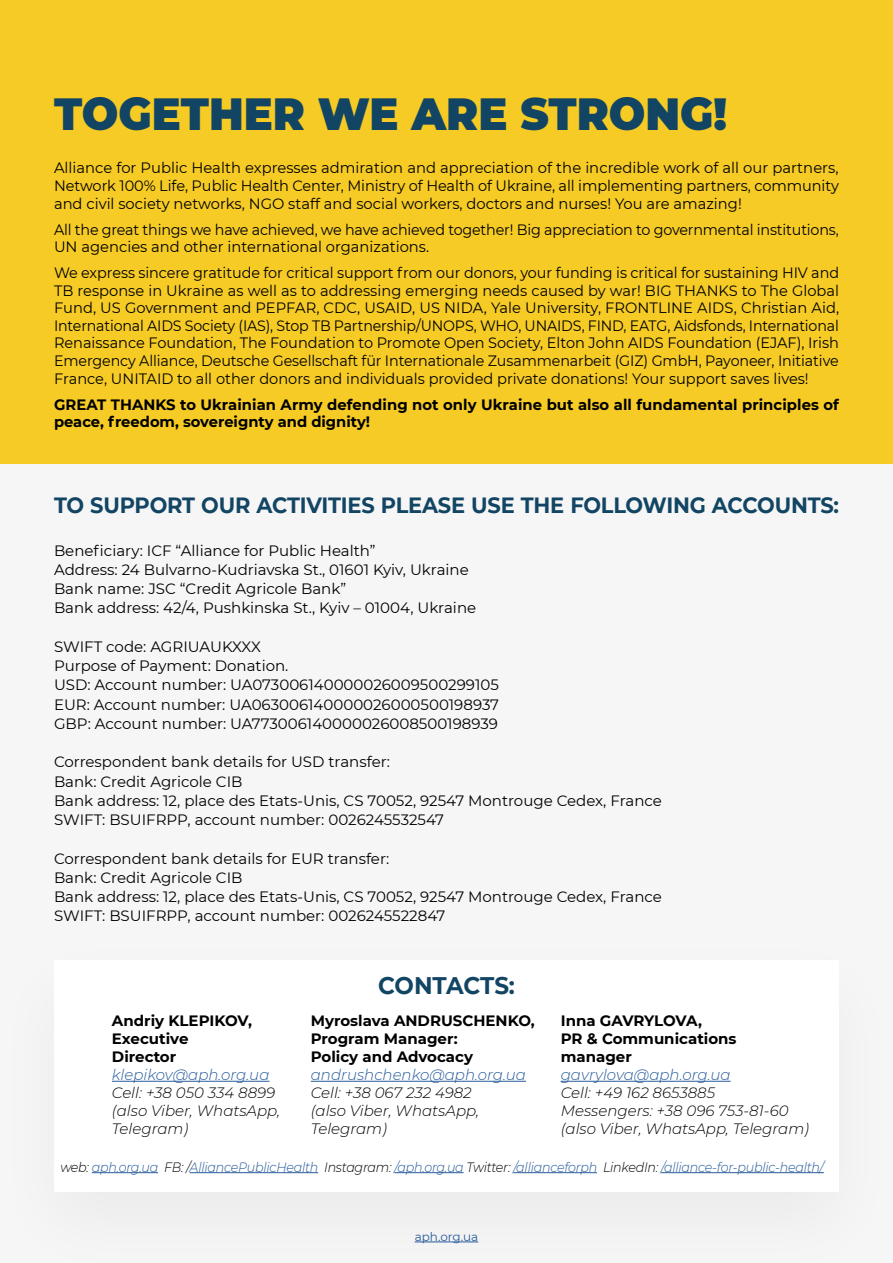
<style>
.page{position:relative;width:893px;height:1263px;background:#f6f6f6}
.page>*{position:absolute;margin:0;border:0;box-sizing:border-box;transform-origin:0 0}
.t1{font:900 45px "Montserrat";color:#124563;scale:.96 1}
.t2{font:700 24px "Montserrat";letter-spacing:-.005em;color:#124563;scale:.96 1}
.t3{font:700 22.05px "Montserrat";letter-spacing:-.01em;color:#124563;scale:.95 1}
.t4{font:15px/19.2px "Montserrat";color:#000}
.t5{font:15px/17.5px "Montserrat";color:#000;text-align:justify;scale:.96 1}
.t6{font:700 15px/18px "Montserrat";color:#000}
.t7{font:italic 300 15px/18px "Montserrat";color:#000}
.t8{font:15px/17.5px "Montserrat";color:#000;scale:.95 1}
.t9{font:italic 300 15px "Montserrat";color:#275b9b}
.t10{font:italic 300 13.5px "Montserrat";letter-spacing:-.02em;color:#275b9b;scale:.94 1}
.t11{font:12px "Montserrat";color:#275b9b}
.s1{color:#000}
</style>
<div class="page">
<div style="left:0;top:0;width:893px;height:463px;background:#f6cb26"></div>
<div style="left:54px;top:960px;width:785px;height:231px;background:#fff"></div>
<hr style="left:112px;top:1081px;width:157px;height:1px;background:#275b9b">
<hr style="left:311px;top:1081px;width:215px;height:1px;background:#275b9b">
<hr style="left:92px;top:1172px;width:66px;height:1px;background:#275b9b">
<hr style="left:190px;top:1172px;width:128px;height:1px;background:#275b9b">
<hr style="left:394px;top:1172px;width:70px;height:1px;background:#275b9b">
<hr style="left:513px;top:1172px;width:84px;height:1px;background:#275b9b">
<hr style="left:661px;top:1172px;width:163px;height:1px;background:#275b9b">
<hr style="left:561px;top:1081px;width:170px;height:1px;background:#275b9b">
<hr style="left:415px;top:1241px;width:63px;height:1px;background:#275b9b">
<h1 class="t1" style="left:54px;top:81px;width:703px">TOGETHER WE ARE STRONG!</h1>
<p class="t4" style="left:54px;top:159px;width:786px;line-height:17.5px;text-align:justify">Alliance for Public Health expresses admiration and appreciation of the incredible work of all our partners, Network 100% Life, Public Health Center, Ministry of Health of Ukraine, all implementing partners, community and civil society networks, NGO staff and social workers, doctors and nurses! You are amazing!</p>
<p class="t8" style="left:54px;top:220px;width:828px">All the great things we have achieved, we have achieved together! Big appreciation to governmental institutions,<br>UN agencies and other international organizations.</p>
<p class="t5" style="left:54px;top:264px;width:819px">We express sincere gratitude for critical support from our donors, your funding is critical for sustaining HIV and TB response in Ukraine as well as to addressing emerging needs caused by war! BIG THANKS to The Global Fund, US Government and PEPFAR, CDC, USAID, US NIDA, Yale University, FRONTLINE AIDS, Christian Aid, International AIDS Society (IAS), Stop TB Partnership/UNOPS, WHO, UNAIDS, FIND, EATG, Aidsfonds, International Renaissance Foundation, The Foundation to Promote Open Society, Elton John AIDS Foundation (EJAF), Irish Emergency Alliance, Deutsche Gesellschaft für Internationale Zusammenarbeit (GIZ) GmbH, Payoneer, Initiative France, UNITAID to all other donors and individuals provided private donations! Your support saves lives!</p>
<p class="t6" style="left:54px;top:395px;width:786px;line-height:17.5px">GREAT THANKS to Ukrainian Army defending not only Ukraine but also all fundamental principles of peace, freedom, sovereignty and dignity!</p>
<h3 class="t3" style="left:54px;top:489px;width:828px">TO SUPPORT OUR ACTIVITIES PLEASE USE THE FOLLOWING ACCOUNTS:</h3>
<p class="t4" style="left:54px;top:540px;width:424px">Beneficiary: ICF “Alliance for Public Health”<br>Address: 24 Bulvarno-Kudriavska St., 01601 Kyiv, Ukraine Bank name: JSC “Credit Agricole Bank”<br>Bank address: 42/4, Pushkinska St., Kyiv – 01004, Ukraine</p>
<p class="t4" style="left:54px;top:636px;width:447px">SWIFT code: AGRIUAUKXXX<br>Purpose of Payment: Donation.<br>USD: Account number: UA073006140000026009500299105<br>EUR: Account number: UA063006140000026000500198937<br>GBP: Account number: UA773006140000026008500198939</p>
<p class="t4" style="left:54px;top:752px;width:609px">Correspondent bank details for USD transfer:<br>Bank: Credit Agricole CIB<br>Bank address: 12, place des Etats-Unis, CS 70052, 92547 Montrouge Cedex, France SWIFT: BSUIFRPP, account number: 0026245532547</p>
<p class="t4" style="left:54px;top:848px;width:609px">Correspondent bank details for EUR transfer:<br>Bank: Credit Agricole CIB<br>Bank address: 12, place des Etats-Unis, CS 70052, 92547 Montrouge Cedex, France SWIFT: BSUIFRPP, account number: 0026245522847</p>
<h2 class="t2" style="left:378px;top:968px;width:144px">CONTACTS:</h2>
<p class="t6" style="left:112px;top:1011px;width:142px">Andriy KLEPIKOV,<br>Executive<br>Director</p>
<p class="t9" style="left:112px;top:1064px;width:159px">klepikov@aph.org.ua</p>
<p class="t7" style="left:112px;top:1083px;width:170px">Cell: +38 050 334 8899 (also Viber, WhatsApp,<br>Telegram)</p>
<p class="t6" style="left:311px;top:1011px;width:225px">Myroslava ANDRUSCHENKO,<br>Program Manager:<br>Policy and Advocacy</p>
<p class="t9" style="left:311px;top:1064px;width:217px">andrushchenko@aph.org.ua</p>
<p class="t7" style="left:311px;top:1083px;width:170px">Cell: +38 067 232 4982 (also Viber, WhatsApp,<br>Telegram)</p>
<p class="t10" style="left:60px;top:1158px;width:814px"><span class="s1">web:</span> aph.org.ua <span class="s1">FB: /</span>AlliancePublicHealth <span class="s1">Instagram:</span> /aph.org.ua <span class="s1">Twitter:</span> /allianceforph <span class="s1">LinkedIn:</span> /alliance-for-public-health/</p>
<p class="t6" style="left:561px;top:1011px;width:177px">Inna GAVRYLOVA,<br>PR &amp; Communications manager</p>
<p class="t9" style="left:561px;top:1064px;width:171px">gavrylova@aph.org.ua</p>
<p class="t7" style="left:561px;top:1083px;width:250px">Cell: +49 162 8653885<br>Messengers: +38 096 753-81-60 (also Viber, WhatsApp, Telegram)</p>
<p class="t11" style="left:415px;top:1228px;width:65px">aph.org.ua</p>
</div>
